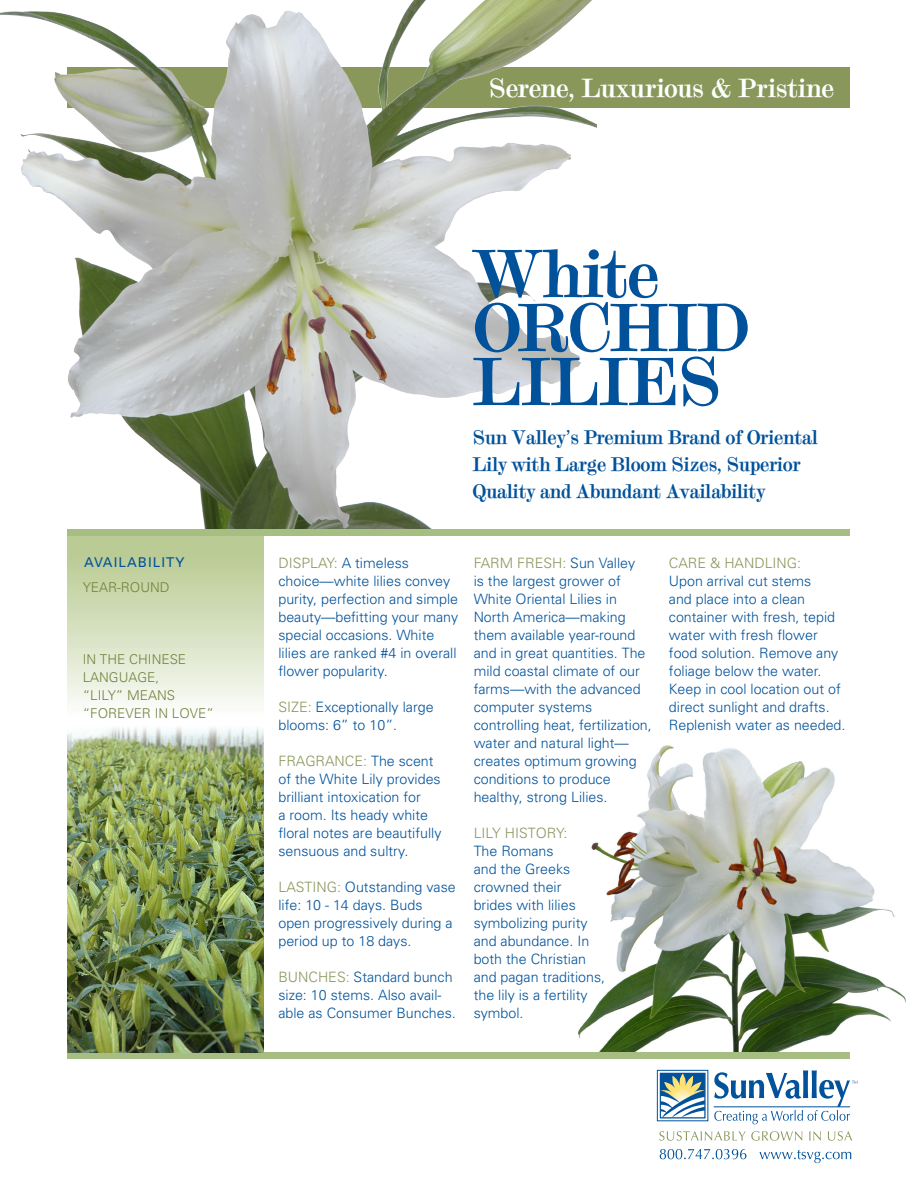
<style>
.page{position:relative;width:918px;height:1188px;background:#fff}
.page>*{position:absolute;margin:0;border:0;box-sizing:border-box;transform-origin:0 0}
.SV_Headline{font:69px "Modern 20 BT Medium";letter-spacing:-.03em;color:#01529b}
.Top_bar_rev_title{font:27px "Modern 20 BT Medium";letter-spacing:-.02em;color:#fff}
.subhead_2{font:20.25px/27px "Modern 20 BT Medium";letter-spacing:-.015em;color:#01529b}
.SV_text_green_to__bl{font:300 14.25px/18px "Univers";color:#01529b}
.avail_month{font:300 13.5px/18px "Univers";color:#71813b}
.availability_title{font:13.5px "Univers";letter-spacing:.08em;color:#01529b}
.s1{color:#89975b}
</style>
<div class="page">
<div style="left:68px;top:68px;width:782px;height:40px;background:#89975b"></div>
<svg style="left:68px;top:535px;width:195px;height:169px"></svg>
<div style="left:68px;top:1052px;width:782px;height:6px;background:#a6be82"></div>
<div style="left:657px;top:1070px;width:51px;height:51px;border:1px solid #01529b"></div>
<svg style="left:662px;top:1074px;width:44px;height:44px"></svg>
<div style="left:660px;top:1073px;width:45px;height:45px;border:1px solid #01529b"></div>
<svg style="left:714px;top:1070px;width:144px;height:54px"></svg>
<svg style="left:660px;top:1149px;width:86px;height:10px"></svg>
<svg style="left:759px;top:1150px;width:92px;height:13px"></svg>
<svg style="left:659px;top:1131px;width:143px;height:10px"></svg>
<svg style="left:809px;top:1131px;width:12px;height:10px"></svg>
<svg style="left:828px;top:1131px;width:24px;height:10px"></svg>
<img style="left:0;top:0;width:596px;height:529px">
<img style="left:578px;top:745px;width:328px;height:307px">
<img style="left:68px;top:727px;width:195px;height:325px">
<div style="left:68px;top:529px;width:782px;height:6px;background:#a6be82"></div>
<p class="availability_title" style="left:84px;top:554px;width:102px">AVAILABILITY</p>
<p class="avail_month" style="left:83px;top:578px;width:89px">YEAR-ROUND</p>
<p class="avail_month" style="left:83px;top:650px;width:133px">IN THE CHINESE<br>LANGUAGE,<br>“LILY” MEANS “FOREVER IN LOVE”</p>
<p class="Top_bar_rev_title" style="left:489px;top:71px;width:347px">Serene, Luxurious &amp; Pristine</p>
<p class="SV_Headline" style="left:473px;top:231px;width:190px">White</p>
<p class="SV_Headline" style="left:473px;top:285px;width:279px">ORCHID</p>
<p class="SV_Headline" style="left:473px;top:339px;width:251px">LILIES</p>
<p class="subhead_2" style="left:473px;top:423px;width:347px">Sun Valley’s Premium Brand of Oriental<br>Lily with Large Bloom Sizes, Superior<br>Quality and Abundant Availability</p>
<p class="SV_text_green_to__bl" style="left:278px;top:554px;width:181px"><span class="s1">DISPLAY:</span> A timeless choice—white lilies convey purity, perfection and simple beauty—befitting your many special occasions. White lilies are ranked #4 in overall flower popularity.</p>
<p class="SV_text_green_to__bl" style="left:278px;top:698px;width:157px"><span class="s1">SIZE:</span> Exceptionally large blooms: 6” to 10”.</p>
<p class="SV_text_green_to__bl" style="left:278px;top:752px;width:165px"><span class="s1">FRAGRANCE:</span> The scent of the White Lily provides brilliant intoxication for<br>a room. Its heady white floral notes are beautifully sensuous and sultry.</p>
<p class="SV_text_green_to__bl" style="left:278px;top:878px;width:179px"><span class="s1">LASTING:</span> Outstanding vase life: 10 - 14 days. Buds open progressively during a period up to 18 days.</p>
<p class="SV_text_green_to__bl" style="left:278px;top:968px;width:179px"><span class="s1">BUNCHES:</span> Standard bunch size: 10 stems. Also avail&shy;able as Consumer Bunches.</p>
<p class="SV_text_green_to__bl" style="left:474px;top:554px;width:180px"><span class="s1">FARM FRESH:</span> Sun Valley<br>is the largest grower of<br>White Oriental Lilies in<br>North America—making them available year-round and in great quantities. The mild coastal climate of our farms—with the advanced computer systems controlling heat, fertilization, water and natural light— creates optimum growing conditions to produce healthy, strong Lilies.</p>
<p class="SV_text_green_to__bl" style="left:474px;top:824px;width:133px"><span class="s1">LILY HISTORY:<br></span>The Romans<br>and the Greeks crowned their<br>brides with lilies symbolizing purity and abundance. In both the Christian and pagan traditions, the lily is a fertility symbol.</p>
<p class="SV_text_green_to__bl" style="left:669px;top:554px;width:178px"><span class="s1">CARE &amp; HANDLING:<br></span>Upon arrival cut stems<br>and place into a clean container with fresh, tepid water with fresh flower food solution. Remove any foliage below the water.<br>Keep in cool location out of direct sunlight and drafts.<br>Replenish water as needed.</p>
</div>
